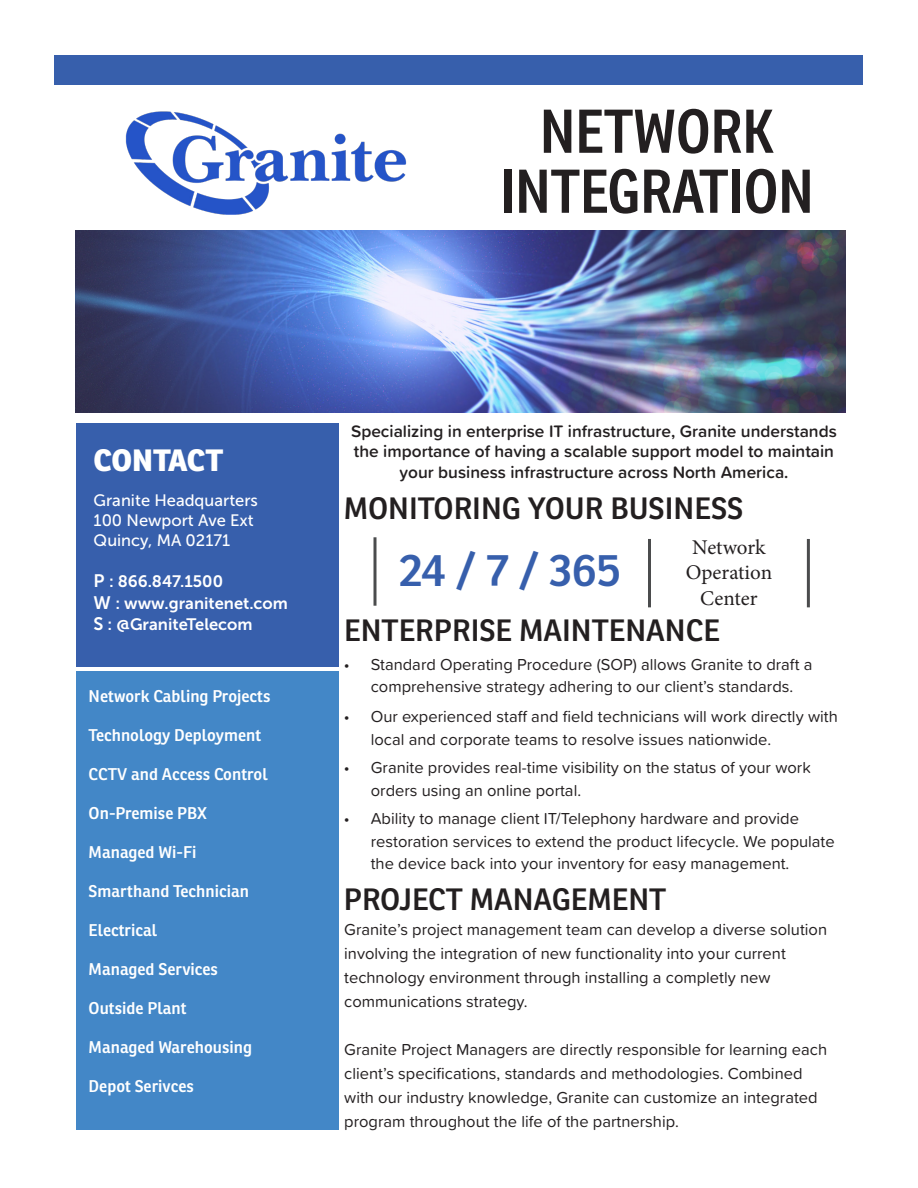
<style>
.page{position:relative;width:918px;height:1188px;background:#fff}
.page>*{position:absolute;margin:0;border:0;box-sizing:border-box;transform-origin:0 0}
.t1{font:600 60px "Ronnia Cond";color:#231f20}
.t2{font:600 45px "Ronnia";color:#375fac}
.t3{font:600 30px "Ronnia";color:#231f20}
.t4{font:800 30px "Ronnia";letter-spacing:-.01em;color:#fff}
.t5{font:21px "Minion Pro";color:#231f20}
.t6{font:600 17.25px/20.7px "Proxima Soft";color:#231f20;text-align:center}
.t7{font:16.5px/24px "Proxima Soft";color:#231f20}
.t8{font:600 16.5px "Ronnia";color:#fff}
.t9{font:16.5px "Museo Sans 700";color:#fff}
.t10{font:16.5px "Museo Sans 500";color:#fff}
.s1{font-size:18px}
</style>
<div class="page">
<div style="left:55px;top:55px;width:808px;height:30px;background:#375fac"></div>
<img style="left:76px;top:230px;width:770px;height:182px">
<div style="left:76px;top:423px;width:262px;height:244px;background:#375fac"></div>
<hr style="left:374px;top:537px;width:2px;height:69px;background:#4b4c4d">
<hr style="left:807px;top:539px;width:3px;height:68px;background:#4b4c4d">
<img style="left:125px;top:111px;width:282px;height:104px">
<hr style="left:648px;top:539px;width:3px;height:68px;background:#4b4c4d">
<div style="left:76px;top:671px;width:262px;height:459px;background:#4387c7"></div>
<p class="t1" style="left:540px;top:95px;width:235px">NETWORK</p>
<p class="t1" style="left:500px;top:155px;width:315px">INTEGRATION</p>
<p class="t6" style="left:351px;top:420px;width:487px">Specializing in enterprise IT infrastructure, Granite understands the importance of having a scalable support model to maintain your business infrastructure across North America.</p>
<p class="t4" style="left:94px;top:441px;width:131px">CONTACT</p>
<p class="t10" style="left:94px;top:491px;width:166px">Granite Headquarters</p>
<p class="t10" style="left:94px;top:511px;width:162px">100 Newport Ave Ext</p>
<p class="t10" style="left:94px;top:531px;width:138px">Quincy, MA 02171</p>
<p class="t9" style="left:94px;top:572px;width:131px"><span class="s1">P</span> : 866.847.1500</p>
<p class="t9" style="left:94px;top:594px;width:196px"><span class="s1">W</span> : www.granitenet.com</p>
<p class="t9" style="left:94px;top:615px;width:161px"><span class="s1">S</span> : @GraniteTelecom</p>
<p class="t3" style="left:344px;top:612px;width:377px">ENTERPRISE MAINTENANCE</p>
<p class="t3" style="left:344px;top:490px;width:401px">MONITORING YOUR BUSINESS</p>
<p class="t2" style="left:399px;top:542px;width:223px">24 / 7 / 365</p>
<p class="t5" style="left:692px;top:533px;width:75px">Network</p>
<p class="t5" style="left:686px;top:559px;width:88px">Operation</p>
<p class="t5" style="left:700px;top:584px;width:59px">Center</p>
<p class="t8" style="left:89px;top:686px;width:183px">Network Cabling Projects</p>
<p class="t8" style="left:89px;top:725px;width:174px">Technology Deployment</p>
<p class="t8" style="left:89px;top:764px;width:181px">CCTV and Access Control</p>
<p class="t8" style="left:89px;top:803px;width:120px">On-Premise PBX</p>
<p class="t8" style="left:89px;top:842px;width:109px">Managed Wi-Fi</p>
<p class="t8" style="left:89px;top:881px;width:162px">Smarthand Technician</p>
<p class="t8" style="left:89px;top:920px;width:70px">Electrical</p>
<p class="t8" style="left:89px;top:959px;width:131px">Managed Services</p>
<p class="t8" style="left:89px;top:998px;width:100px">Outside Plant</p>
<p class="t8" style="left:89px;top:1037px;width:165px">Managed Warehousing</p>
<p class="t8" style="left:89px;top:1076px;width:107px">Depot Serivces</p>
<p class="t7" style="left:344px;top:652px;width:470px;line-height:22.5px;text-align:center">• Standard Operating Procedure (SOP) allows Granite to draft a comprehensive strategy adhering to our client’s standards.</p>
<p class="t7" style="left:371px;top:705px;width:469px;line-height:22.5px;text-indent:-27px">• Our experienced staff and field technicians will work directly with local and corporate teams to resolve issues nationwide.</p>
<p class="t7" style="left:371px;top:756px;width:442px;line-height:22.5px;text-indent:-27px">• Granite provides real-time visibility on the status of your work orders using an online portal.</p>
<p class="t7" style="left:371px;top:807px;width:466px;line-height:22.5px;text-indent:-27px">• Ability to manage client IT/Telephony hardware and provide restoration services to extend the product lifecycle. We populate the device back into your inventory for easy management.</p>
<p class="t3" style="left:344px;top:881px;width:324px">PROJECT MANAGEMENT</p>
<p class="t7" style="left:344px;top:917px;width:484px">Granite’s project management team can develop a diverse solution involving the integration of new functionality into your current technology environment through installing a completly new communications strategy.</p>
<p class="t7" style="left:344px;top:1037px;width:484px">Granite Project Managers are directly responsible for learning each client’s specifications, standards and methodologies. Combined with our industry knowledge, Granite can customize an integrated program throughout the life of the partnership.</p>
</div>
